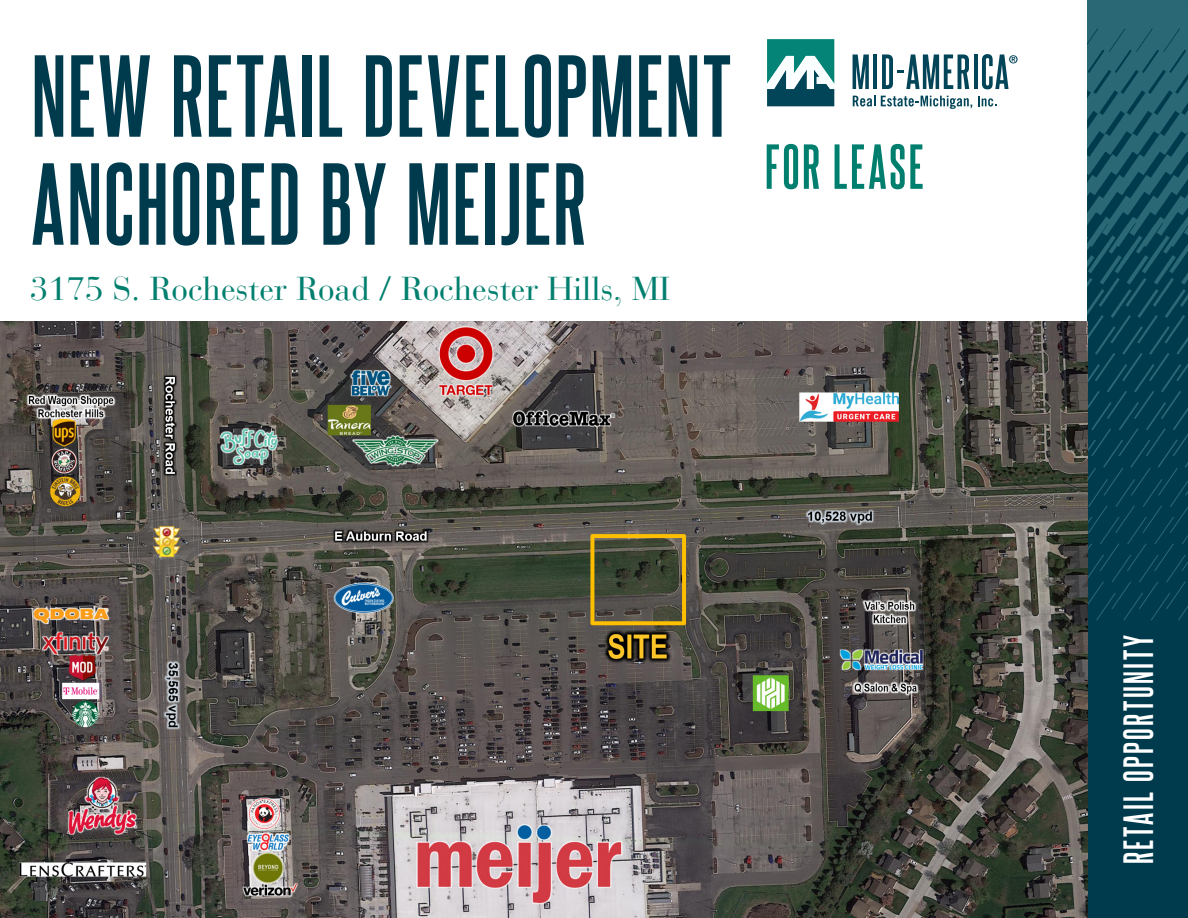
<style>
.page{position:relative;width:1188px;height:918px;background:#fff}
.page>*{position:absolute;margin:0;border:0;box-sizing:border-box;transform-origin:0 0}
.t1{font:700 99px/108px "Steelfish Rg";letter-spacing:.02em;color:#003b4d}
.main_property_name{font:700 54px "Steelfish Rg";letter-spacing:.05em;color:#007f6e}
.t2{font:700 36px "Steelfish Rg";letter-spacing:.07em;color:#fff}
.t3{font:33px "Bauer Bodoni LT";color:#007f6e}
</style>
<div class="page">
<svg style="left:767px;top:39px;width:67px;height:67px"></svg>
<svg style="left:853px;top:54px;width:16px;height:35px"></svg>
<hr style="left:874px;top:54px;width:3px;height:35px;background:#024458">
<svg style="left:882px;top:54px;width:87px;height:35px"></svg>
<hr style="left:974px;top:54px;width:3px;height:35px;background:#024458">
<svg style="left:982px;top:54px;width:36px;height:35px"></svg>
<svg style="left:853px;top:96px;width:22px;height:10px"></svg>
<svg style="left:881px;top:96px;width:91px;height:13px"></svg>
<svg style="left:978px;top:96px;width:19px;height:10px"></svg>
<div style="left:1087px;top:0;width:101px;height:918px;background:#003b4d"></div>
<svg style="left:1087px;top:0;width:101px;height:620px"></svg>
<img style="left:0;top:321px;width:1088px;height:597px">
<h1 class="t1" style="left:32px;top:40px;width:701px">NEW RETAIL DEVELOPMENT<br>ANCHORED BY MEIJER</h1>
<p class="t3" style="left:30px;top:269px;width:642px">3175 S. Rochester Road / Rochester Hills, MI</p>
<p class="main_property_name" style="left:765px;top:134px;width:160px">FOR LEASE</p>
<p class="t2" style="left:1116px;top:864px;width:231px;rotate:-90deg">RETAIL OPPORTUNITY</p>
</div>
